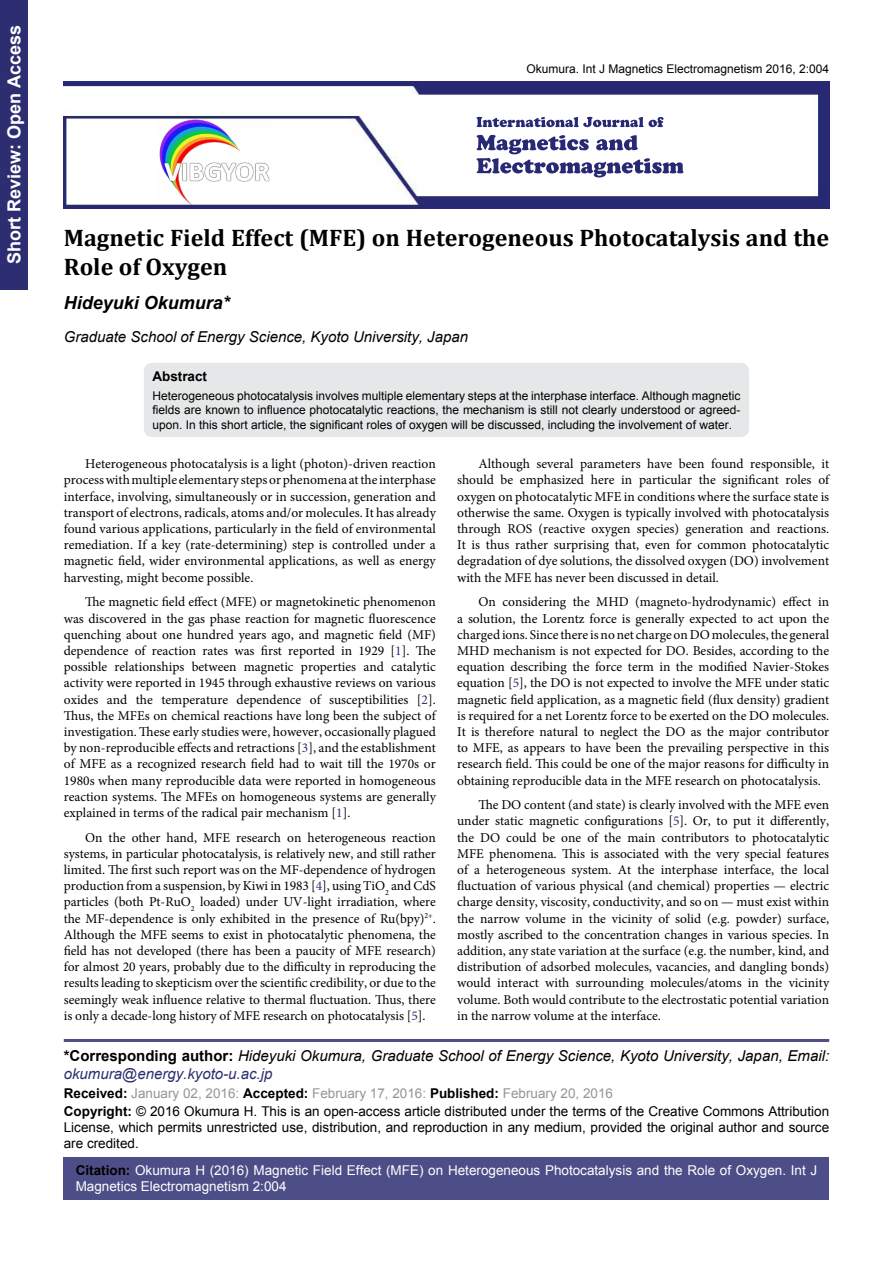
<style>
.page{position:relative;width:893px;height:1263px;background:#fff}
.page>*{position:absolute;margin:0;border:0;box-sizing:border-box;transform-origin:0 0}
.t1{font:700 24px/28.8px "Cambria";color:#000}
.t2{font:700 18px "Arial";color:#fff}
.t3{font:italic 700 18px "Arial";color:#000}
.t4{font:italic 15px/18px "Arial";color:#000}
.t5{font:13.5px/16.2px "Minion Pro";color:#000;text-align:justify}
.t6{font:13.5px/16.2px "Arial";color:#000;text-align:justify}
.t7{font:13.5px/16.2px "Arial";color:#fff}
.t8{font:13.5px "Arial";color:#939598}
.t9{font:700 13.5px "Arial";color:#000}
.t10{font:12px/14.4px "Arial";color:#000;text-align:justify}
.s1{color:#2d2d72}
.s2{font-weight:700;font-style:normal}
.s3{font-weight:700;color:#000}
.s4{font-weight:700}
</style>
<div class="page">
<div style="left:0;top:0;width:28px;height:289px;background:#2d2d72"></div>
<img style="left:64px;top:81px;width:765px;height:128px">
<img style="left:157px;top:118px;width:116px;height:88px">
<div style="left:64px;top:1157px;width:765px;height:42px;background:#4d4d87"></div>
<hr style="left:64px;top:1039px;width:765px;height:3px;background:#2d2d72">
<div style="left:144px;top:363px;width:605px;height:74px;background:#e6e7e8;border-radius:9px"></div>
<h2 class="t2" style="left:1px;top:264px;width:241px;rotate:-90deg">Short Review: Open Access</h2>
<p class="t10" style="left:526px;top:61px;width:304px">Okumura. Int J Magnetics Electromagnetism 2016, 2:004</p>
<h1 class="t1" style="left:64px;top:223px;width:767px">Magnetic Field Effect (MFE) on Heterogeneous Photocatalysis and the<br>Role of Oxygen</h1>
<h2 class="t3" style="left:64px;top:291px;width:168px">Hideyuki Okumura*</h2>
<p class="t4" style="left:64px;top:327px;width:406px">Graduate School of Energy Science, Kyoto University, Japan</p>
<p class="t9" style="left:152px;top:367px;width:56px">Abstract</p>
<p class="t10" style="left:152px;top:388px;width:589px">Heterogeneous photocatalysis involves multiple elementary steps at the interphase interface. Although magnetic fields are known to influence photocatalytic reactions, the mechanism is still not clearly understood or agreed&shy;upon. In this short article, the significant roles of oxygen will be discussed, including the involvement of water.</p>
<p class="t5" style="left:457px;top:456px;width:374px;text-indent:21px">Although several parameters have been found responsible, it should be emphasized here in particular the significant roles of oxygen on photocatalytic MFE in conditions where the surface state is otherwise the same. Oxygen is typically involved with photocatalysis through ROS (reactive oxygen species) generation and reactions.<br>It is thus rather surprising that, even for common photocatalytic degradation of dye solutions, the dissolved oxygen (DO) involvement with the MFE has never been discussed in detail.</p>
<p class="t5" style="left:457px;top:594px;width:374px;text-indent:21px">On considering the MHD (magneto-hydrodynamic) effect in a solution, the Lorentz force is generally expected to act upon the charged ions. Since there is no net charge on DO molecules, the general MHD mechanism is not expected for DO. Besides, according to the equation describing the force term in the modified Navier-Stokes equation [<span class="s1">5</span>], the DO is not expected to involve the MFE under static magnetic field application, as a magnetic field (flux density) gradient is required for a net Lorentz force to be exerted on the DO molecules.<br>It is therefore natural to neglect the DO as the major contributor to MFE, as appears to have been the prevailing perspective in this research field. This could be one of the major reasons for difficulty in obtaining reproducible data in the MFE research on photocatalysis.</p>
<p class="t5" style="left:457px;top:797px;width:374px;text-indent:21px">The DO content (and state) is clearly involved with the MFE even under static magnetic configurations [<span class="s1">5</span>]. Or, to put it differently, the DO could be one of the main contributors to photocatalytic MFE phenomena. This is associated with the very special features of a heterogeneous system. At the interphase interface, the local fluctuation of various physical (and chemical) properties — electric charge density, viscosity, conductivity, and so on — must exist within the narrow volume in the vicinity of solid (e.g. powder) surface, mostly ascribed to the concentration changes in various species. In addition, any state variation at the surface (e.g. the number, kind, and distribution of adsorbed molecules, vacancies, and dangling bonds) would interact with surrounding molecules/atoms in the vicinity volume. Both would contribute to the electrostatic potential variation in the narrow volume at the interface.</p>
<p class="t5" style="left:64px;top:456px;width:374px;text-indent:21px">Heterogeneous photocatalysis is a light (photon)-driven reaction process with multiple elementary steps or phenomena at the interphase interface, involving, simultaneously or in succession, generation and transport of electrons, radicals, atoms and/or molecules. It has already found various applications, particularly in the field of environmental remediation. If a key (rate-determining) step is controlled under a magnetic field, wider environmental applications, as well as energy harvesting, might become possible.</p>
<p class="t5" style="left:64px;top:594px;width:374px;text-indent:21px">The magnetic field effect (MFE) or magnetokinetic phenomenon was discovered in the gas phase reaction for magnetic fluorescence quenching about one hundred years ago, and magnetic field (MF) dependence of reaction rates was first reported in 1929 [<span class="s1">1</span>]. The possible relationships between magnetic properties and catalytic activity were reported in 1945 through exhaustive reviews on various oxides and the temperature dependence of susceptibilities [<span class="s1">2</span>].<br>Thus, the MFEs on chemical reactions have long been the subject of investigation. These early studies were, however, occasionally plagued by non-reproducible effects and retractions [<span class="s1">3</span>], and the establishment of MFE as a recognized research field had to wait till the 1970s or 1980s when many reproducible data were reported in homogeneous reaction systems. The MFEs on homogeneous systems are generally explained in terms of the radical pair mechanism [<span class="s1">1</span>].</p>
<p class="t5" style="left:64px;top:829px;width:374px;text-indent:21px">On the other hand, MFE research on heterogeneous reaction systems, in particular photocatalysis, is relatively new, and still rather limited. The first such report was on the MF-dependence of hydrogen production from a suspension, by Kiwi in 1983 [<span class="s1">4</span>], using TiO<sub>2</sub> and CdS particles (both Pt-RuO<sub>2</sub> loaded) under UV-light irradiation, where the MF-dependence is only exhibited in the presence of Ru(bpy)<sup>2+</sup>.<br>Although the MFE seems to exist in photocatalytic phenomena, the field has not developed (there has been a paucity of MFE research) for almost 20 years, probably due to the difficulty in reproducing the results leading to skepticism over the scientific credibility, or due to the seemingly weak influence relative to thermal fluctuation. Thus, there is only a decade-long history of MFE research on photocatalysis [<span class="s1">5</span>].</p>
<p class="t4" style="left:64px;top:1047px;width:767px"><span class="s2">*Corresponding author:</span> Hideyuki Okumura, Graduate School of Energy Science, Kyoto University, Japan, Email: <span class="s1">okumura@energy.kyoto-u.ac.jp</span></p>
<p class="t8" style="left:64px;top:1084px;width:551px"><span class="s3">Received:</span> January 02, 2016: <span class="s3">Accepted:</span> February 17, 2016: <span class="s3">Published:</span> February 20, 2016</p>
<p class="t6" style="left:64px;top:1103px;width:767px"><span class="s4">Copyright:</span> © 2016 Okumura H. This is an open-access article distributed under the terms of the Creative Commons Attribution License, which permits unrestricted use, distribution, and reproduction in any medium, provided the original author and source are credited.</p>
<p class="t7" style="left:76px;top:1162px;width:743px"><span class="s3">Citation:</span> Okumura H (2016) Magnetic Field Effect (MFE) on Heterogeneous Photocatalysis and the Role of Oxygen. Int J<br>Magnetics Electromagnetism 2:004</p>
</div>
